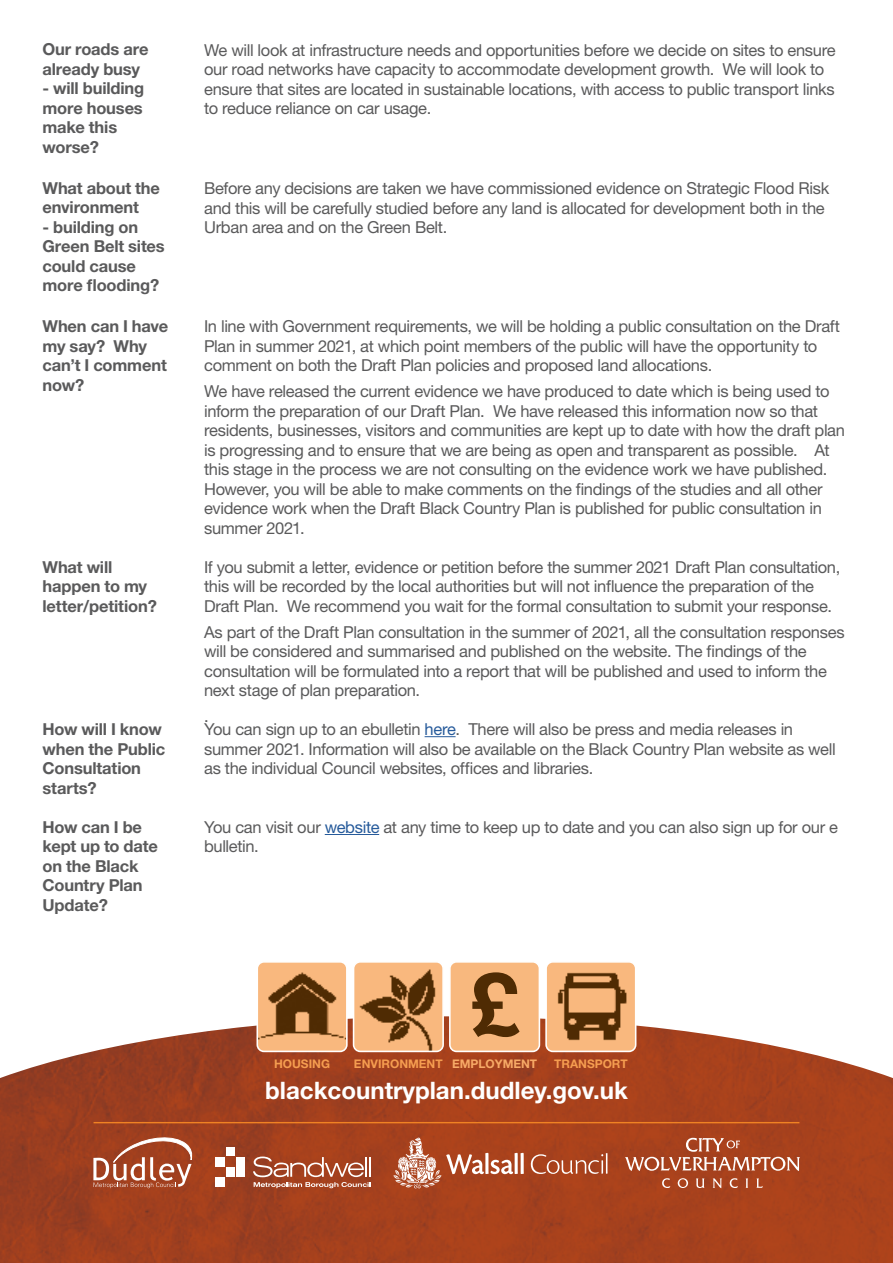
<style>
.page{position:relative;width:893px;height:1263px;background:#fff}
.page>*{position:absolute;margin:0;border:0;box-sizing:border-box;transform-origin:0 0}
.t1{font:700 86.55px "Helvetica Neue";color:#4f2b03}
.t2{font:700 24.15px "Helvetica Neue";color:#fff}
.t3{font:16.5px/19.5px "Helvetica Neue";letter-spacing:-.02em;color:#5a5a5b}
.t4{font:700 16.5px/19.5px "Helvetica Neue";letter-spacing:-.01em;color:#5a5a5b}
.t5{font:700 11.85px "Helvetica Neue";color:#f59d50}
.s1{color:#275b9b}
.s2{color:#f7aa67}
</style>
<div class="page">
<img style="left:0;top:1016px;width:893px;height:247px">
<img style="left:259px;top:964px;width:88px;height:87px">
<div style="left:256px;top:961px;width:92px;height:91px;border:2px solid #fff;border-radius:7px"></div>
<img style="left:354px;top:964px;width:89px;height:87px">
<div style="left:353px;top:961px;width:91px;height:91px;border:2px solid #fff;border-radius:7px"></div>
<div style="left:450px;top:962px;width:89px;height:89px;background:#f8b87e;border-radius:7px"></div>
<div style="left:449px;top:961px;width:91px;height:91px;border:2px solid #fff;border-radius:7px"></div>
<img style="left:548px;top:964px;width:88px;height:87px">
<div style="left:545px;top:961px;width:91px;height:91px;border:2px solid #fff;border-radius:7px"></div>
<hr style="left:94px;top:1122px;width:705px;height:1px;background:#f08223">
<svg style="left:93px;top:1138px;width:99px;height:50px"></svg>
<svg style="left:662px;top:1178px;width:8px;height:10px"></svg>
<svg style="left:678px;top:1178px;width:10px;height:10px"></svg>
<svg style="left:696px;top:1178px;width:9px;height:10px"></svg>
<svg style="left:713px;top:1178px;width:9px;height:10px"></svg>
<svg style="left:730px;top:1178px;width:8px;height:10px"></svg>
<svg style="left:745px;top:1178px;width:3px;height:10px"></svg>
<svg style="left:756px;top:1178px;width:7px;height:10px"></svg>
<svg style="left:625px;top:1138px;width:175px;height:33px;background:#b66244"></svg>
<div style="left:226px;top:1147px;width:9px;height:9px;background:#fff"></div>
<div style="left:215px;top:1178px;width:9px;height:9px;background:#fff"></div>
<div style="left:215px;top:1157px;width:9px;height:9px;background:#fff"></div>
<div style="left:236px;top:1157px;width:9px;height:9px;background:#fff"></div>
<div style="left:236px;top:1167px;width:9px;height:10px;background:#fff"></div>
<div style="left:226px;top:1167px;width:9px;height:10px;background:#fff"></div>
<svg style="left:253px;top:1156px;width:118px;height:32px;background:#b76c52"></svg>
<svg style="left:531px;top:1153px;width:77px;height:21px;background:#b86547"></svg>
<svg style="left:393px;top:1137px;width:131px;height:51px;background:#bb694c"></svg>
<hr style="left:425px;top:736px;width:31px;height:1px;background:#275b9b">
<hr style="left:325px;top:834px;width:54px;height:1px;background:#275b9b">
<p class="t4" style="left:43px;top:39px;width:107px">Our roads are already busy</p>
<p class="t4" style="left:43px;top:78px;width:103px">- will building more houses make this worse?</p>
<p class="t4" style="left:43px;top:178px;width:119px">What about the environment</p>
<p class="t4" style="left:43px;top:217px;width:124px">- building on<br>Green Belt sites could cause more flooding?</p>
<p class="t3" style="left:204px;top:40px;width:633px">We will look at infrastructure needs and opportunities before we decide on sites to ensure our road networks have capacity to accommodate development growth. We will look to ensure that sites are located in sustainable locations, with access to public transport links to reduce reliance on car usage.</p>
<p class="t3" style="left:204px;top:178px;width:627px">Before any decisions are taken we have commissioned evidence on Strategic Flood Risk and this will be carefully studied before any land is allocated for development both in the<br>Urban area and on the Green Belt.</p>
<p class="t4" style="left:43px;top:316px;width:127px">When can I have my say? Why can’t I comment now?</p>
<p class="t3" style="left:204px;top:317px;width:638px">In line with Government requirements, we will be holding a public consultation on the Draft<br>Plan in summer 2021, at which point members of the public will have the opportunity to comment on both the Draft Plan policies and proposed land allocations.</p>
<p class="t3" style="left:204px;top:381px;width:642px">We have released the current evidence we have produced to date which is being used to inform the preparation of our Draft Plan. We have released this information now so that residents, businesses, visitors and communities are kept up to date with how the draft plan is progressing and to ensure that we are being as open and transparent as possible. At this stage in the process we are not consulting on the evidence work we have published.<br>However, you will be able to make comments on the findings of the studies and all other evidence work when the Draft Black Country Plan is published for public consultation in summer 2021.</p>
<p class="t4" style="left:43px;top:557px;width:116px">What will happen to my letter/petition?</p>
<p class="t3" style="left:204px;top:557px;width:638px">If you submit a letter, evidence or petition before the summer 2021 Draft Plan consultation, this will be recorded by the local authorities but will not influence the preparation of the<br>Draft Plan. We recommend you wait for the formal consultation to submit your response.</p>
<p class="t3" style="left:204px;top:622px;width:642px">As part of the Draft Plan consultation in the summer of 2021, all the consultation responses will be considered and summarised and published on the website. The findings of the consultation will be formulated into a report that will be published and used to inform the next stage of plan preparation.</p>
<p class="t3" style="left:204px;top:706px;width:6px">.</p>
<p class="t4" style="left:43px;top:719px;width:124px">How will I know when the Public<br>Consultation starts?</p>
<p class="t3" style="left:204px;top:719px;width:633px">You can sign up to an ebulletin <span class="s1">here</span>. There will also be press and media releases in summer 2021. Information will also be available on the Black Country Plan website as well as the individual Council websites, offices and libraries.</p>
<p class="t4" style="left:43px;top:817px;width:117px">How can I be kept up to date on the Black<br>Country Plan<br>Update?</p>
<p class="t3" style="left:204px;top:817px;width:635px">You can visit our <span class="s1">website</span> at any time to keep up to date and you can also sign up for our e bulletin.</p>
<h1 class="t1" style="left:471px;top:951px;width:50px">£</h1>
<p class="t5" style="left:274px;top:1057px;width:57px">HOUSING</p>
<p class="t5" style="left:354px;top:1057px;width:185px">ENVIRONMENT <span class="s2">EMPLOYMENT</span></p>
<p class="t5" style="left:554px;top:1057px;width:75px">TRANSPORT</p>
<h2 class="t2" style="left:265px;top:1075px;width:364px">blackcountryplan.dudley.gov.uk</h2>
</div>
